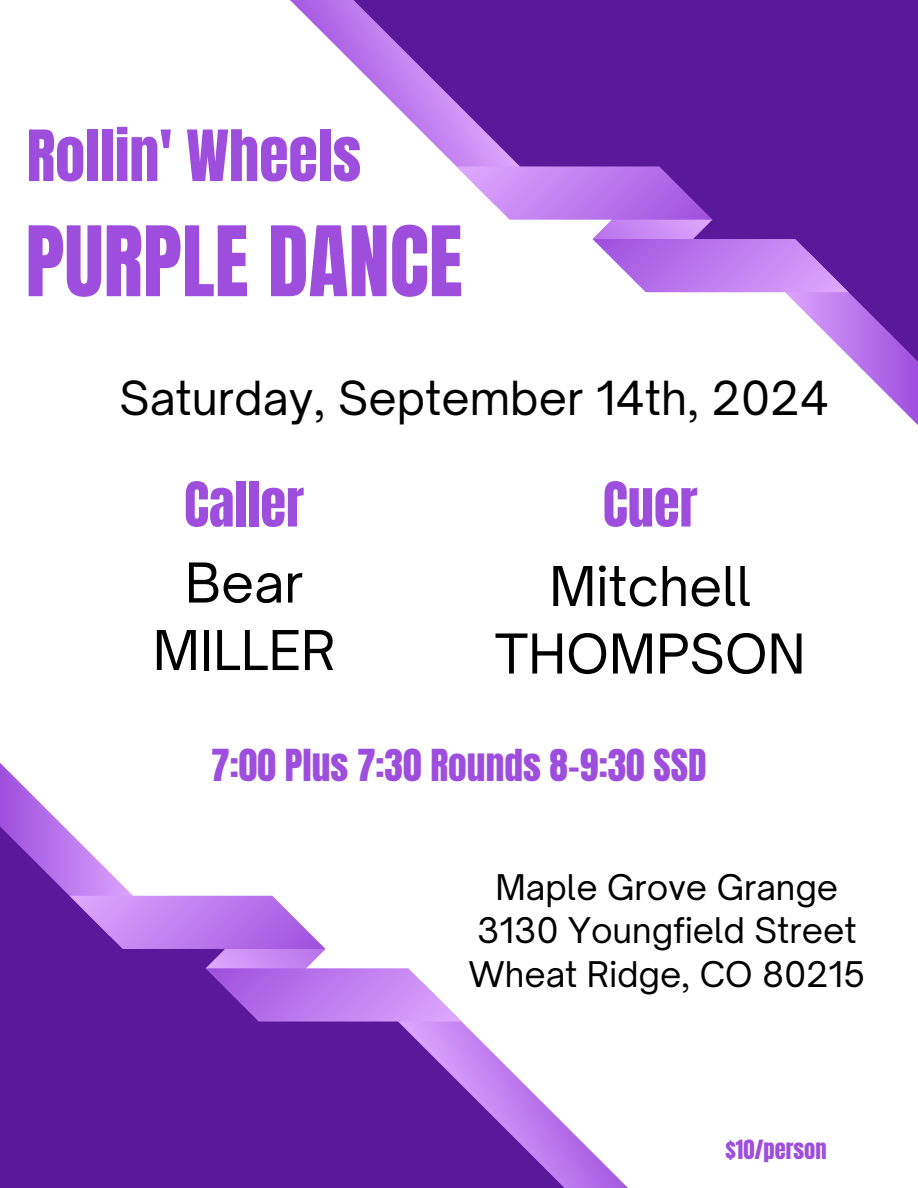
<style>
.page{position:relative;width:918px;height:1188px;background:#fff}
.page>*{position:absolute;margin:0;border:0;box-sizing:border-box;transform-origin:0 0}
.t1{font:82.5px "Anton";color:#9d4edd}
.t2{font:60px "Anton";color:#9d4edd}
.t3{font:52.5px/67.5px "Open Sauce One";color:#000;text-align:center}
.t4{font:52.5px "Anton";color:#9d4edd}
.t5{font:45px "Open Sauce One";color:#000}
.t6{font:37.5px "Anton";color:#9d4edd}
.t7{font:33.9px/43.3px "Open Sauce One";color:#000;text-align:center}
.t8{font:22.5px "Anton";color:#9d4edd}
</style>
<div class="page">
<div style="left:0;top:1022px;width:391px;height:166px;background:#5a189a"></div>
<svg style="left:391px;top:1022px;width:237px;height:166px"></svg>
<svg style="left:0;top:763px;width:462px;height:259px"></svg>
<div style="left:527px;top:0;width:391px;height:166px;background:#5a189a"></div>
<svg style="left:290px;top:0;width:237px;height:166px"></svg>
<svg style="left:456px;top:166px;width:462px;height:259px"></svg>
<p class="t2" style="left:27px;top:113px;width:336px">Rollin' Wheels</p>
<p class="t1" style="left:26px;top:202px;width:439px">PURPLE DANCE</p>
<h2 class="t5" style="left:119px;top:370px;width:711px">Saturday, September 14th, 2024</h2>
<h1 class="t4" style="left:184px;top:467px;width:121px">Caller</h1>
<h4 class="t4" style="left:603px;top:467px;width:96px">Cuer</h4>
<h3 class="t3" style="left:153px;top:549px;width:184px">Bear<br>MILLER</h3>
<h3 class="t3" style="left:495px;top:552px;width:312px">Mitchell<br>THOMPSON</h3>
<h3 class="t6" style="left:211px;top:738px;width:497px">7:00 Plus 7:30 Rounds 8-9:30 SSD</h3>
<h3 class="t7" style="left:469px;top:865px;width:398px">Maple Grove Grange<br>3130 Youngfield Street<br>Wheat Ridge, CO 80215</h3>
<h5 class="t8" style="left:726px;top:1133px;width:103px">$10/person</h5>
</div>
